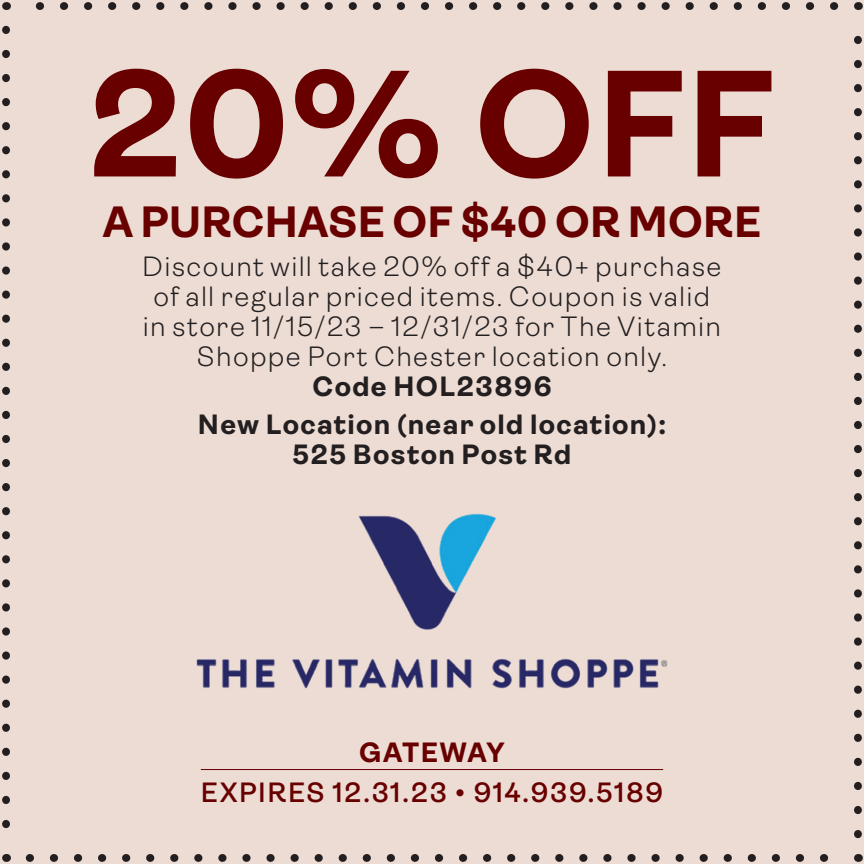
<style>
.page{position:relative;width:864px;height:864px;background:#ecdcd4}
.page>*{position:absolute;margin:0;border:0;box-sizing:border-box;transform-origin:0 0}
.t1{font:700 152px "Ambit";color:#680000}
.t2{font:700 44px "Ambit";letter-spacing:.005em;color:#680000}
.t3{font:300 28px/30px "Ambit";letter-spacing:.05em;color:#231f20;text-align:center}
.t4{font:700 28px/38.8px "Ambit";letter-spacing:.05em;color:#231f20;text-align:center}
.t5{font:600 28px "Ambit";letter-spacing:.055em;color:#680000}
.t6{font:700 28px "Ambit";letter-spacing:.035em;color:#680000}
</style>
<div class="page">
<svg style="left:2px;top:30px;width:8px;height:799px"></svg>
<svg style="left:30px;top:854px;width:799px;height:8px"></svg>
<svg style="left:854px;top:35px;width:8px;height:799px"></svg>
<svg style="left:35px;top:2px;width:799px;height:8px"></svg>
<hr style="left:201px;top:769px;width:462px;height:1px;background:#680000">
<img style="left:196px;top:513px;width:472px;height:176px">
<h1 class="t1" style="left:89px;top:40px;width:688px">20% OFF</h1>
<h2 class="t2" style="left:103px;top:198px;width:660px">A PURCHASE OF $40 OR MORE</h2>
<p class="t3" style="left:142px;top:251px;width:581px">Discount will take 20% off a $40+ purchase of all regular priced items. Coupon is valid in store 11/15/23 – 12/31/23 for The Vitamin Shoppe Port Chester location only.</p>
<p class="t4" style="left:198px;top:367px;width:470px">Code HOL23896<br>New Location (near old location):</p>
<p class="t4" style="left:293px;top:436px;width:280px">525 Boston Post Rd</p>
<p class="t6" style="left:359px;top:736px;width:147px">GATEWAY</p>
<p class="t5" style="left:201px;top:776px;width:464px">EXPIRES 12.31.23 • 914.939.5189</p>
</div>
